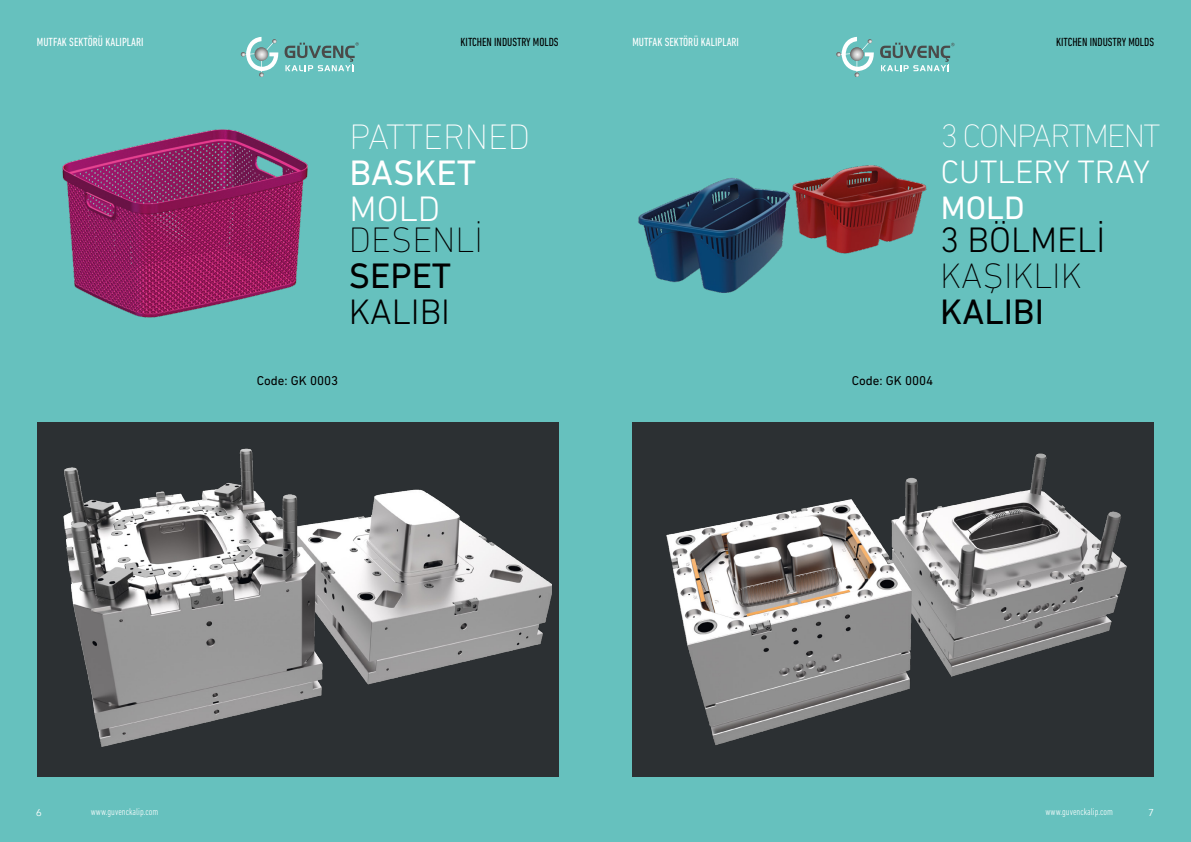
<style>
.page{position:relative;width:1191px;height:842px;background:#fff}
.page>*{position:absolute;margin:0;border:0;box-sizing:border-box;transform-origin:0 0}
.t1{font:200 36px "DIN Next LT Pro";color:#000}
.t2{font:300 36px "DIN Next LT Pro";color:#000}
.t3{font:36px "DIN Next LT Pro";color:#000}
.t4{font:200 36px "DIN Next LT Pro";letter-spacing:-.005em;color:#fff}
.t5{font:36px "DIN Next LT Pro";color:#fff}
.t6{font:300 36px "DIN Next LT Pro";color:#fff}
.t7{font:200 33px "DIN Next LT Pro";letter-spacing:-.05em;color:#fff}
.t8{font:300 33px "DIN Next LT Pro";color:#fff}
.t9{font:33px "DIN Next LT Pro";color:#fff}
.t10{font:13px "DIN Next LT Pro";color:#000}
.t11{font:condensed 12px "DIN Next LT Pro";color:#fff}
.t12{font:condensed 12px "DIN Next LT Pro";color:#000}
.t13{font:300 condensed 10px "DIN Next LT Pro";color:#fff}
.t14{font:10px "Avenir";color:#fff}
</style>
<div class="page">
<div style="left:595px;top:0;width:596px;height:842px;background:#66c1be"></div>
<div style="left:0;top:0;width:595px;height:842px;background:#66c1be"></div>
<img style="left:62px;top:129px;width:246px;height:189px">
<div style="left:37px;top:422px;width:521px;height:355px;background:#2c3033"></div>
<div style="left:632px;top:422px;width:522px;height:355px;background:#2c3033"></div>
<img style="left:63px;top:448px;width:488px;height:299px">
<img style="left:666px;top:453px;width:461px;height:292px">
<img style="left:638px;top:165px;width:289px;height:128px">
<svg style="left:241px;top:37px;width:118px;height:40px"></svg>
<svg style="left:836px;top:37px;width:118px;height:40px"></svg>
<p class="t11" style="left:37px;top:35px;width:108px">MUTFAK SEKTÖRÜ KALIPLARI</p>
<p class="t12" style="left:460px;top:35px;width:100px">KITCHEN INDUSTRY MOLDS</p>
<p class="t11" style="left:632px;top:35px;width:108px">MUTFAK SEKTÖRÜ KALIPLARI</p>
<p class="t12" style="left:1056px;top:35px;width:100px">KITCHEN INDUSTRY MOLDS</p>
<h1 class="t4" style="left:350px;top:116px;width:182px">PATTERNED</h1>
<h1 class="t5" style="left:350px;top:152px;width:128px">BASKET</h1>
<h1 class="t6" style="left:350px;top:188px;width:92px">MOLD</h1>
<h1 class="t1" style="left:349px;top:219px;width:136px">DESENLİ</h1>
<h1 class="t3" style="left:349px;top:255px;width:104px">SEPET</h1>
<h1 class="t2" style="left:349px;top:291px;width:103px">KALIBI</h1>
<h2 class="t7" style="left:941px;top:117px;width:221px">3 CONPARTMENT</h2>
<h2 class="t8" style="left:941px;top:152px;width:211px">CUTLERY TRAY</h2>
<h2 class="t9" style="left:941px;top:188px;width:85px">MOLD</h2>
<h1 class="t2" style="left:940px;top:219px;width:166px">3 BÖLMELİ</h1>
<h1 class="t1" style="left:940px;top:255px;width:143px">KAŞIKLIK</h1>
<h1 class="t3" style="left:940px;top:291px;width:105px">KALIBI</h1>
<p class="t10" style="left:257px;top:373px;width:83px">Code: GK 0003</p>
<p class="t10" style="left:851px;top:373px;width:83px">Code: GK 0004</p>
<p class="t14" style="left:36px;top:806px;width:7px">6</p>
<p class="t13" style="left:91px;top:806px;width:69px">www.guvenckalip.com</p>
<p class="t13" style="left:1045px;top:806px;width:69px">www.guvenckalip.com</p>
<p class="t14" style="left:1148px;top:806px;width:7px">7</p>
</div>
